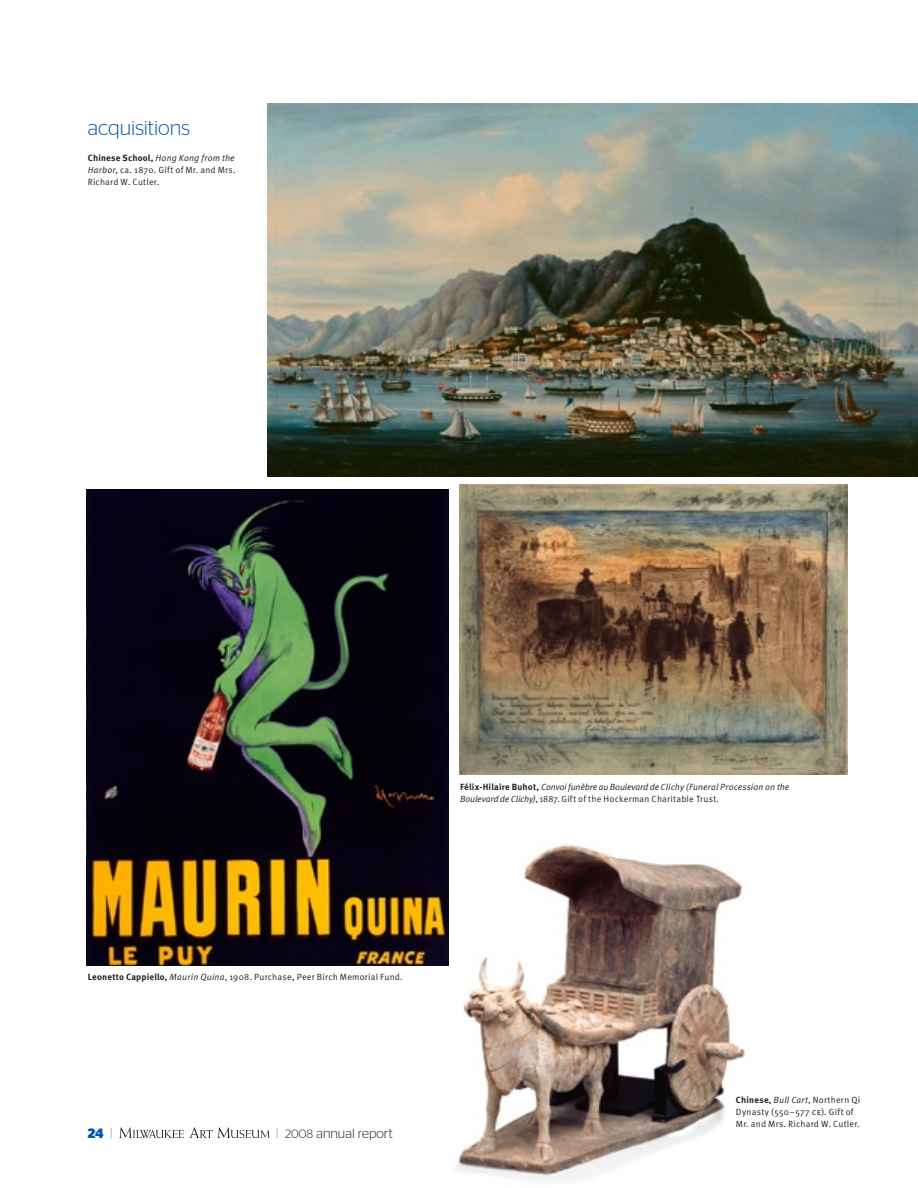
<style>
.page{position:relative;width:918px;height:1188px;background:#fff}
.page>*{position:absolute;margin:0;border:0;box-sizing:border-box;transform-origin:0 0}
.t1{font:300 21px "Stag Sans";letter-spacing:-.005em;color:#0058a9}
.t2{font:300 13.5px "Stag Sans";color:#231f20}
.t3{font:700 13.5px "Stag Sans";color:#0058a9}
.t4{font:9px/12px "Meta Pro";letter-spacing:.03em;color:#231f20;text-align:justify}
.t5{font:italic 9px/12px "Meta Pro";letter-spacing:-.005em;color:#231f20}
.s1{font-weight:700}
.s2{font-style:italic}
.s3{font-weight:700;font-style:normal}
.s4{font-style:normal}
.s5{font-weight:100;color:#231f20}
.s6{font-weight:100}
.s7{font-size:12px}
</style>
<div class="page">
<svg style="left:119px;top:1127px;width:65px;height:11px"></svg>
<svg style="left:190px;top:1127px;width:80px;height:11px"></svg>
<img style="left:455px;top:844px;width:290px;height:338px">
<img style="left:87px;top:489px;width:362px;height:477px">
<img style="left:459px;top:484px;width:388px;height:291px">
<img style="left:268px;top:103px;width:650px;height:373px">
<h1 class="t1" style="left:88px;top:116px;width:104px">acquisitions</h1>
<p class="t4" style="left:88px;top:152px;width:149px"><span class="s1">Chinese School,</span> <span class="s2">Hong Kong from the Harbor</span>, ca. 1870. Gift of Mr. and Mrs.<br>Richard W. Cutler.</p>
<p class="t5" style="left:460px;top:781px;width:331px"><span class="s3">Félix-Hilaire Buhot,</span> Convoi funèbre au Boulevard de Clichy (Funeral Procession on the<br>Boulevard de Clichy)<span class="s4">, 1887. Gift of the Hockerman Charitable Trust.</span></p>
<p class="t4" style="left:88px;top:971px;width:317px"><span class="s1">Leonetto Cappiello,</span> <span class="s2">Maurin Quina</span>, 1908. Purchase, Peer Birch Memorial Fund.</p>
<h2 class="t3" style="left:88px;top:1126px;width:27px">24 <span class="s5">|</span></h2>
<h2 class="t2" style="left:276px;top:1126px;width:118px"><span class="s6">|</span> <span class="s7">2008</span> annual report</h2>
<p class="t4" style="left:736px;top:1094px;width:126px;text-align:left"><span class="s1">Chinese,</span> <span class="s2">Bull Cart</span>, Northern Qi<br>Dynasty (550–577 ce). Gift of<br>Mr. and Mrs. Richard W. Cutler.</p>
</div>
